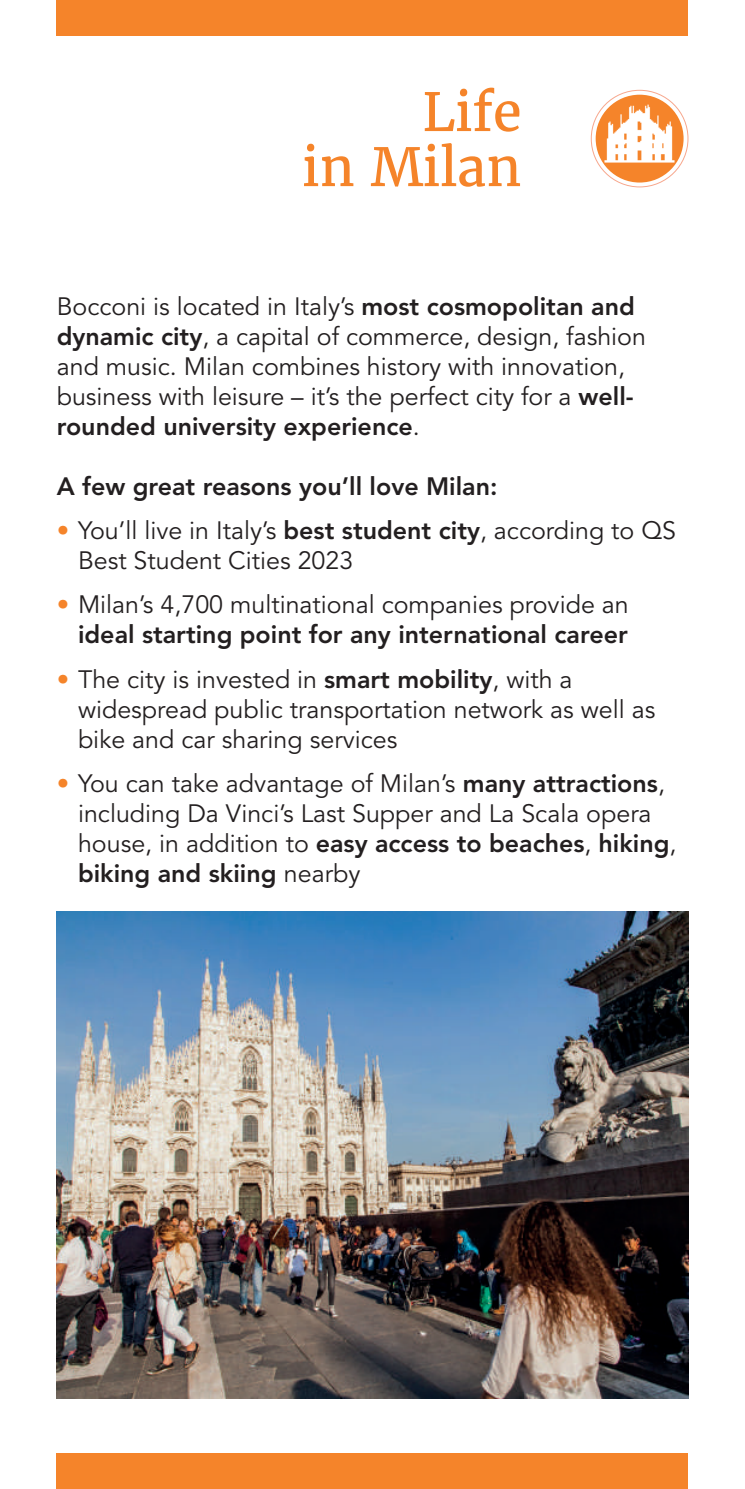
<style>
.page{position:relative;width:745px;height:1489px;background:#fff}
.page>*{position:absolute;margin:0;border:0;box-sizing:border-box;transform-origin:0 0}
.t1{font:52.5px/55px "Merriweather";letter-spacing:-.01em;color:#f5842a;text-align:right}
.t2{font:25px/30px "Avenir LT Std";color:#231f20}
.t3{font:800 25px "Avenir LT Std";color:#231f20}
.s1{font-weight:800}
.s2{color:#f5842a}
</style>
<div class="page">
<div style="left:57px;top:0;width:630px;height:35px;background:#f5842a"></div>
<div style="left:57px;top:1453px;width:630px;height:35px;background:#f5842a"></div>
<div style="left:595px;top:95px;width:88px;height:87px;background:#f5842a;border-radius:50%"></div>
<img style="left:603px;top:102px;width:73px;height:63px">
<img style="left:57px;top:911px;width:630px;height:487px">
<h1 class="t1" style="left:302px;top:85px;width:221px">Life<br>in Milan</h1>
<p class="t2" style="left:57px;top:292px;width:590px">Bocconi is located in Italy’s <span class="s1">most cosmopolitan and dynamic city</span>, a capital of commerce, design, fashion and music. Milan combines history with innovation, business with leisure – it’s the perfect city for a <span class="s1">well&shy;rounded university experience</span>.</p>
<p class="t3" style="left:57px;top:471px;width:442px">A few great reasons you’ll love Milan:</p>
<p class="t2" style="left:78px;top:516px;width:599px;text-indent:-21px"><span class="s2">•</span> You’ll live in Italy’s <span class="s1">best student city</span>, according to QS<br>Best Student Cities 2023</p>
<p class="t2" style="left:57px;top:590px;width:573px;text-align:right"><span class="s2">•</span> Milan’s 4,700 multinational companies provide an <span class="s1">ideal starting point for any international career</span></p>
<p class="t2" style="left:78px;top:664px;width:578px;text-indent:-21px"><span class="s2">•</span> The city is invested in <span class="s1">smart mobility</span>, with a widespread public transportation network as well as bike and car sharing services</p>
<p class="t2" style="left:78px;top:768px;width:599px;text-indent:-21px"><span class="s2">•</span> You can take advantage of Milan’s <span class="s1">many attractions</span>, including Da Vinci’s Last Supper and La Scala opera house, in addition to <span class="s1">easy access to beaches</span>, <span class="s1">hiking</span>, <span class="s1">biking and skiing</span> nearby</p>
</div>
